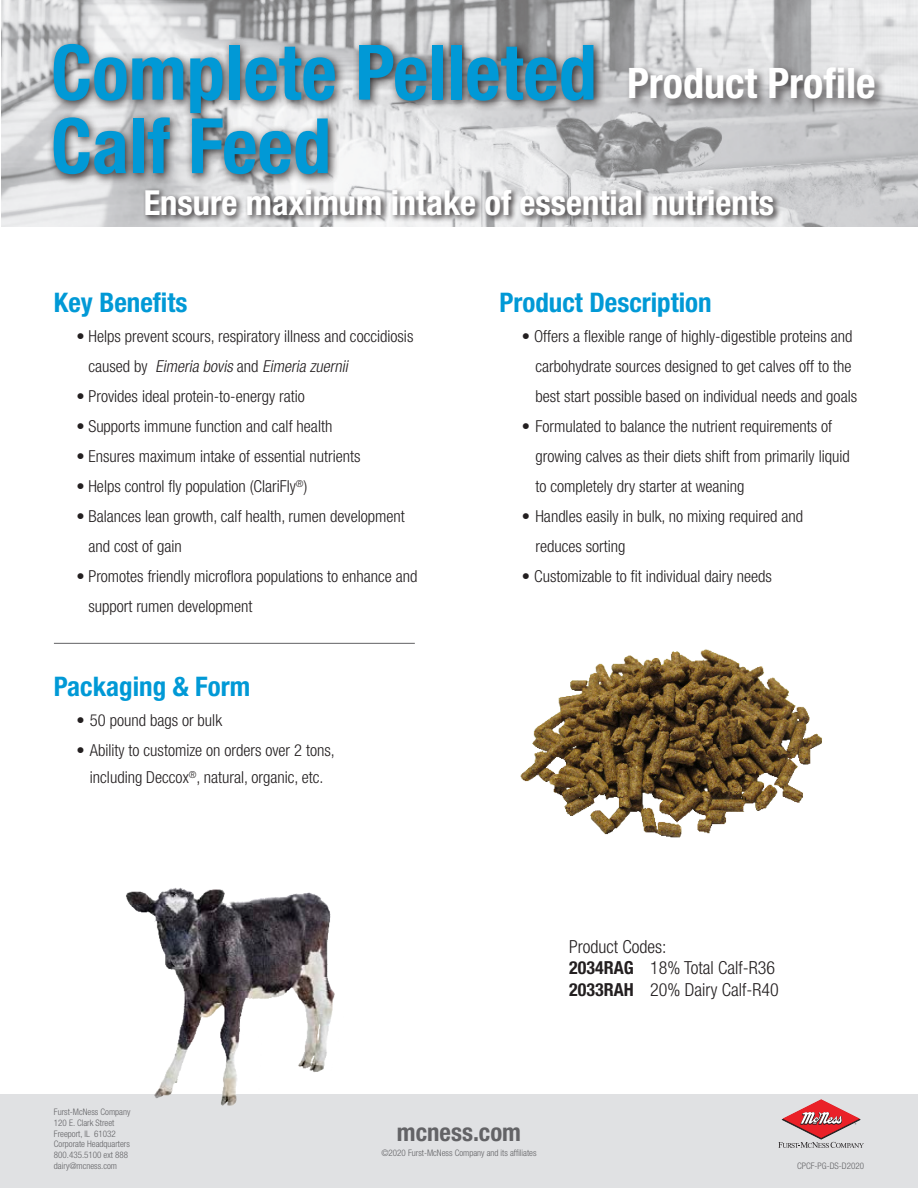
<style>
.page{position:relative;width:918px;height:1188px;background:#fff}
.page>*{position:absolute;margin:0;border:0;box-sizing:border-box;transform-origin:0 0}
.t1{font:700 condensed 76.5px "Helvetica Neue LT Std";color:#0199d6}
.t2{font:700 condensed 42.15px "Helvetica Neue LT Std";color:#fff}
.Headline{font:700 condensed 34.5px "Helvetica Neue LT Std";color:#fff}
.body_copy{font:700 condensed 27px "Helvetica Neue LT Std";color:#0199d6}
.t3{font:700 condensed 24.75px "Helvetica Neue LT Std";color:#636366}
.t4{font:300 condensed 18px "Helvetica Neue LT Std";color:#231f20}
.body_copy-2{font:300 condensed 16.5px/30px "Helvetica Neue LT Std";color:#231f20}
.body_copy-3{font:300 condensed 9px "Helvetica Neue LT Std";color:#636366}
.s1{font-style:italic}
.s2{font-weight:700}
</style>
<div class="page">
<img style="left:2px;top:0;width:916px;height:227px">
<div style="left:626px;top:64px;width:261px;height:48px;background:#231f20;opacity:.75"></div>
<div style="left:143px;top:187px;width:639px;height:37px;background:#231f20;opacity:.89"></div>
<div style="left:47px;top:37px;width:558px;height:149px;background:#231f20;opacity:.98"></div>
<hr style="left:54px;top:643px;width:361px;height:1px;background:#616164">
<div style="left:0;top:1094px;width:918px;height:94px;background:#e0e1e3"></div>
<svg style="left:778px;top:1099px;width:86px;height:49px"></svg>
<img style="left:520px;top:649px;width:302px;height:189px">
<img style="left:126px;top:887px;width:209px;height:219px">
<p class="t1" style="left:51px;top:27px;width:547px">Complete Pelleted</p>
<p class="t1" style="left:51px;top:100px;width:282px">Calf Feed</p>
<p class="t2" style="left:627px;top:58px;width:250px">Product Profile</p>
<p class="Headline" style="left:144px;top:182px;width:632px">Ensure maximum intake of essential nutrients</p>
<p class="body_copy" style="left:54px;top:286px;width:135px">Key Benefits</p>
<p class="body_copy-2" style="left:88px;top:321px;width:327px;text-indent:-12px">• Helps prevent scours, respiratory illness and coccidiosis c a u s e d b y <span class="s1">Eimeria bovis</span> a n d <span class="s1">Eimeria zuernii</span></p>
<p class="body_copy-2" style="left:76px;top:381px;width:230px">• Provides ideal protein-to-energy ratio</p>
<p class="body_copy-2" style="left:76px;top:411px;width:257px">• Supports immune function and calf health</p>
<p class="body_copy-2" style="left:76px;top:441px;width:286px">• Ensures maximum intake of essential nutrients</p>
<p class="body_copy-2" style="left:76px;top:471px;width:232px">• Helps control fly population (ClariFly<sup>®</sup>)</p>
<p class="body_copy-2" style="left:88px;top:501px;width:318px;text-indent:-12px">• Balances lean growth, calf health, rumen development and cost of gain</p>
<p class="body_copy-2" style="left:88px;top:561px;width:331px;text-indent:-12px">• Promotes friendly microflora populations to enhance and support rumen development</p>
<p class="body_copy" style="left:54px;top:670px;width:198px">Packaging &amp; Form</p>
<p class="body_copy-2" style="left:76px;top:705px;width:147px">• 50 pound bags or bulk</p>
<p class="body_copy-2" style="left:76px;top:737px;width:260px;line-height:27px;text-align:center">• Ability to customize on orders over 2 tons, including Deccox<sup>®</sup>, natural, organic, etc.</p>
<p class="body_copy" style="left:499px;top:286px;width:214px">Product Description</p>
<p class="body_copy-2" style="left:535px;top:321px;width:323px;text-indent:-13px">• Offers a flexible range of highly-digestible proteins and carbohydrate sources designed to get calves off to the best start possible based on individual needs and goals</p>
<p class="body_copy-2" style="left:535px;top:411px;width:316px;text-indent:-14px">• Formulated to balance the nutrient requirements of growing calves as their diets shift from primarily liquid to completely dry starter at weaning</p>
<p class="body_copy-2" style="left:535px;top:501px;width:269px;text-indent:-13px">• Handles easily in bulk, no mixing required and reduces sorting</p>
<p class="body_copy-2" style="left:522px;top:561px;width:252px">• Customizable to fit individual dairy needs</p>
<p class="t4" style="left:569px;top:936px;width:99px">Product Codes:</p>
<p class="t4" style="left:569px;top:957px;width:207px"><span class="s2">2034RAG</span> 18% Total Calf-R36</p>
<p class="t4" style="left:569px;top:979px;width:211px"><span class="s2">2033RAH</span> 20% Dairy Calf-R40</p>
<p class="body_copy-3" style="left:54px;top:1107px;width:78px">Furst-McNess Company</p>
<p class="body_copy-3" style="left:54px;top:1117px;width:62px">120 E. Clark Street</p>
<p class="body_copy-3" style="left:54px;top:1128px;width:63px">Freeport, IL 61032</p>
<p class="body_copy-3" style="left:54px;top:1139px;width:78px">Corporate Headquarters</p>
<p class="body_copy-3" style="left:54px;top:1150px;width:76px">800.435.5100 ext 888</p>
<p class="body_copy-3" style="left:54px;top:1161px;width:65px">dairy@mcness.com</p>
<p class="body_copy-3" style="left:797px;top:1161px;width:68px">CPCF-PG-DS-D2020</p>
<p class="t3" style="left:397px;top:1118px;width:126px">mcness.com</p>
<p class="body_copy-3" style="left:381px;top:1148px;width:157px">©2020 Furst-McNess Company and its affiliates</p>
</div>
